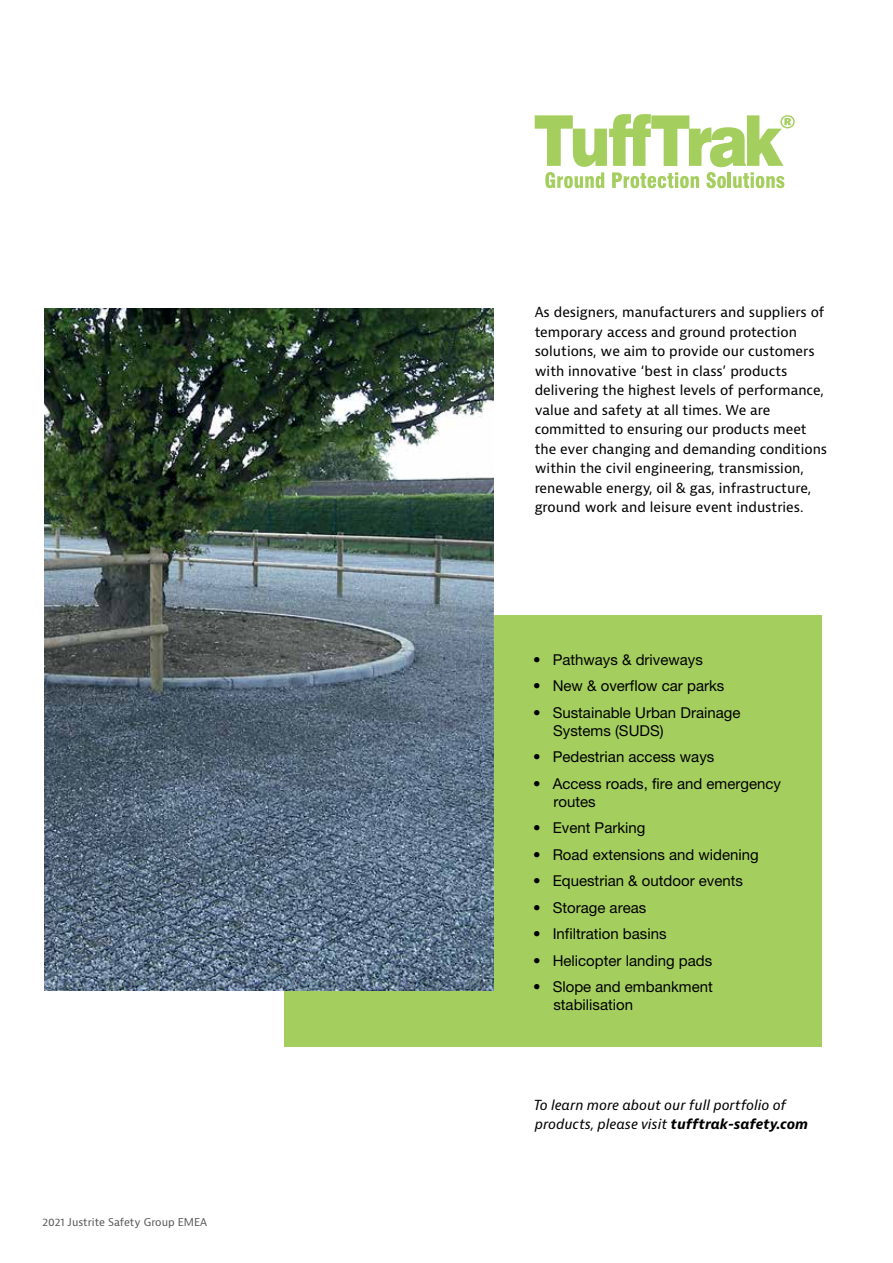
<style>
.page{position:relative;width:893px;height:1263px;background:#fff}
.page>*{position:absolute;margin:0;border:0;box-sizing:border-box;transform-origin:0 0}
.t1{font:15px/18px "Helvetica Neue LT Std";color:#000}
.t2{font:13.5px/19.5px "Bernina Sans";color:#000}
.t3{font:italic 13.5px/19.5px "Bernina Sans";color:#000}
.t4{font:10.5px "Bernina Sans";color:#58595b}
.s1{font-weight:700}
</style>
<div class="page">
<div style="left:284px;top:615px;width:538px;height:432px;background:#a4cf5e"></div>
<svg style="left:535px;top:114px;width:260px;height:74px"></svg>
<img style="left:44px;top:308px;width:449px;height:683px">
<p class="t4" style="left:43px;top:1215px;width:166px">2021 Justrite Safety Group EMEA</p>
<p class="t2" style="left:535px;top:303px;width:294px">As designers, manufacturers and suppliers of temporary access and ground protection solutions, we aim to provide our customers with innovative ‘best in class’ products delivering the highest levels of performance, value and safety at all times. We are committed to ensuring our products meet the ever changing and demanding conditions within the civil engineering, transmission, renewable energy, oil &amp; gas, infrastructure, ground work and leisure event industries.</p>
<p class="t1" style="left:533px;top:650px;width:171px">• Pathways &amp; driveways</p>
<p class="t1" style="left:533px;top:676px;width:193px">• New &amp; overflow car parks</p>
<p class="t1" style="left:553px;top:703px;width:189px;text-indent:-20px">• Sustainable Urban Drainage<br>Systems (SUDS)</p>
<p class="t1" style="left:533px;top:747px;width:183px">• Pedestrian access ways</p>
<p class="t1" style="left:554px;top:774px;width:229px;text-indent:-20px">• Access roads, fire and emergency routes</p>
<p class="t1" style="left:533px;top:818px;width:114px">• Event Parking</p>
<p class="t1" style="left:533px;top:845px;width:227px">• Road extensions and widening</p>
<p class="t1" style="left:533px;top:871px;width:211px">• Equestrian &amp; outdoor events</p>
<p class="t1" style="left:533px;top:898px;width:115px">• Storage areas</p>
<p class="t1" style="left:533px;top:924px;width:135px">• Infiltration basins</p>
<p class="t1" style="left:533px;top:951px;width:180px">• Helicopter landing pads</p>
<p class="t1" style="left:553px;top:977px;width:161px;text-indent:-20px">• Slope and embankment stabilisation</p>
<p class="t3" style="left:534px;top:1095px;width:276px">To learn more about our full portfolio of products, please visit <span class="s1">tufftrak-safety.com</span></p>
</div>
